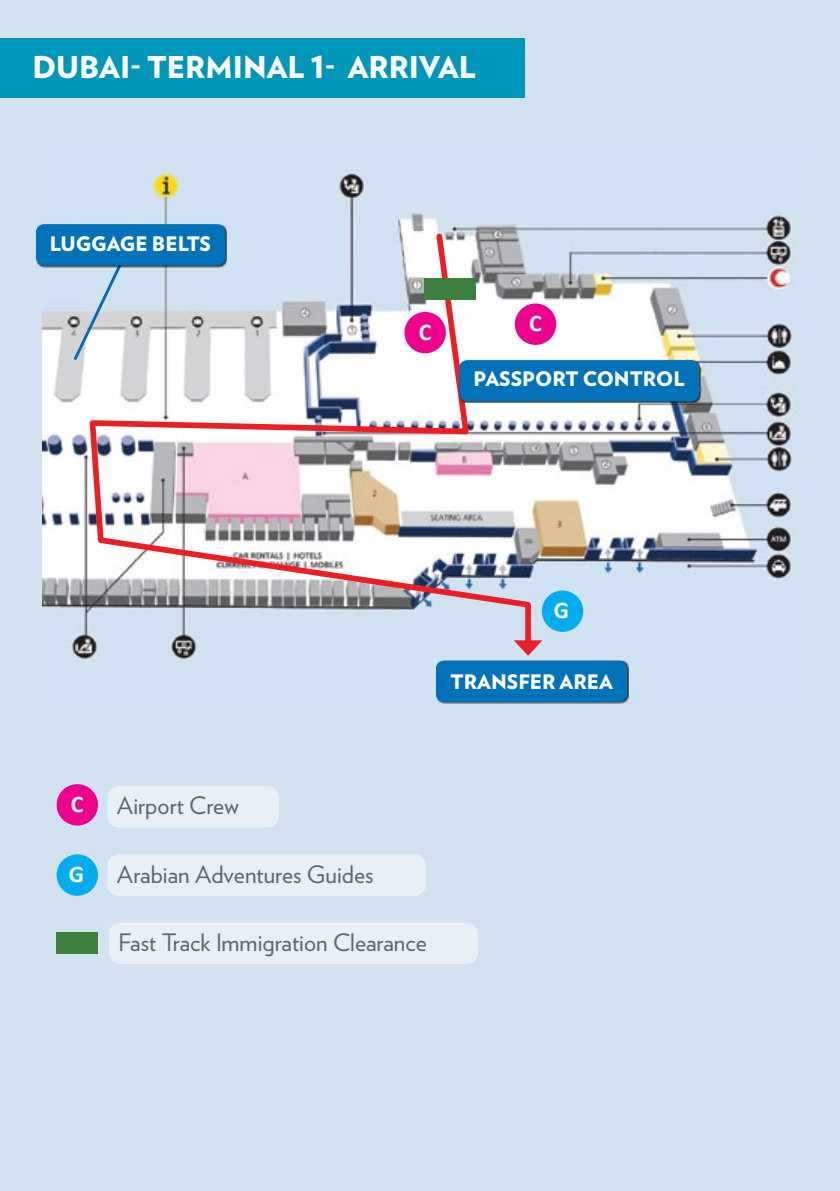
<style>
.page{position:relative;width:840px;height:1191px;background:#fff}
.page>*{position:absolute;margin:0;border:0;box-sizing:border-box;transform-origin:0 0}
.t1{font:900 30px "Verlag";color:#fff}
.t2{font:24px "Verlag";color:#636466}
.t3{font:700 24px "Calibri";color:#fff}
.t4{font:900 20px "Verlag";color:#fff}
</style>
<div class="page">
<div style="left:0;top:0;width:839px;height:1191px;background:#d2e2f1"></div>
<img style="left:42px;top:171px;width:751px;height:527px">
<div style="left:0;top:38px;width:523px;height:59px;background:#0096ba"></div>
<div style="left:514px;top:303px;width:42px;height:42px;background:#ec008c;border-radius:50%"></div>
<div style="left:57px;top:784px;width:41px;height:41px;background:#ec008c;border-radius:50%"></div>
<div style="left:107px;top:786px;width:172px;height:41px;background:#e8f0f7;border-radius:11px"></div>
<div style="left:107px;top:854px;width:319px;height:41px;background:#e8f0f7;border-radius:11px"></div>
<div style="left:541px;top:590px;width:42px;height:42px;background:#00aeef;border-radius:50%"></div>
<div style="left:57px;top:854px;width:41px;height:41px;background:#00aeef;border-radius:50%"></div>
<div style="left:436px;top:660px;width:192px;height:44px;background:#000;opacity:.75"></div>
<div style="left:435px;top:660px;width:191px;height:42px;background:#0072ba;border-radius:9px"></div>
<svg style="left:71px;top:267px;width:15px;height:96px"></svg>
<div style="left:36px;top:224px;width:189px;height:42px;background:#0072ba;border-radius:9px"></div>
<svg style="left:86px;top:230px;width:447px;height:421px"></svg>
<svg style="left:513px;top:640px;width:29px;height:15px"></svg>
<div style="left:424px;top:278px;width:51px;height:22px;background:#3d803d"></div>
<div style="left:109px;top:922px;width:368px;height:42px;background:#e8f0f7;border-radius:11px"></div>
<div style="left:57px;top:932px;width:41px;height:22px;background:#3d803d"></div>
<div style="left:459px;top:360px;width:241px;height:43px;background:#000;opacity:.75"></div>
<div style="left:459px;top:360px;width:239px;height:41px;background:#0072ba;border-radius:9px"></div>
<p class="t1" style="left:32px;top:42px;width:444px">DUBAI- TERMINAL 1- ARRIVAL</p>
<p class="t4" style="left:50px;top:227px;width:163px">LUGGAGE BELTS</p>
<p class="t3" style="left:418px;top:316px;width:14px">C</p>
<p class="t3" style="left:529px;top:308px;width:14px">C</p>
<p class="t4" style="left:473px;top:362px;width:212px">PASSPORT CONTROL</p>
<p class="t3" style="left:553px;top:595px;width:17px">G</p>
<p class="t4" style="left:450px;top:665px;width:164px">TRANSFER AREA</p>
<p class="t3" style="left:71px;top:788px;width:14px">C</p>
<p class="t3" style="left:69px;top:858px;width:17px">G</p>
<p class="t2" style="left:117px;top:787px;width:123px">Airport Crew</p>
<p class="t2" style="left:117px;top:856px;width:258px">Arabian Adventures Guides</p>
<p class="t2" style="left:118px;top:924px;width:309px">Fast Track Immigration Clearance</p>
</div>
